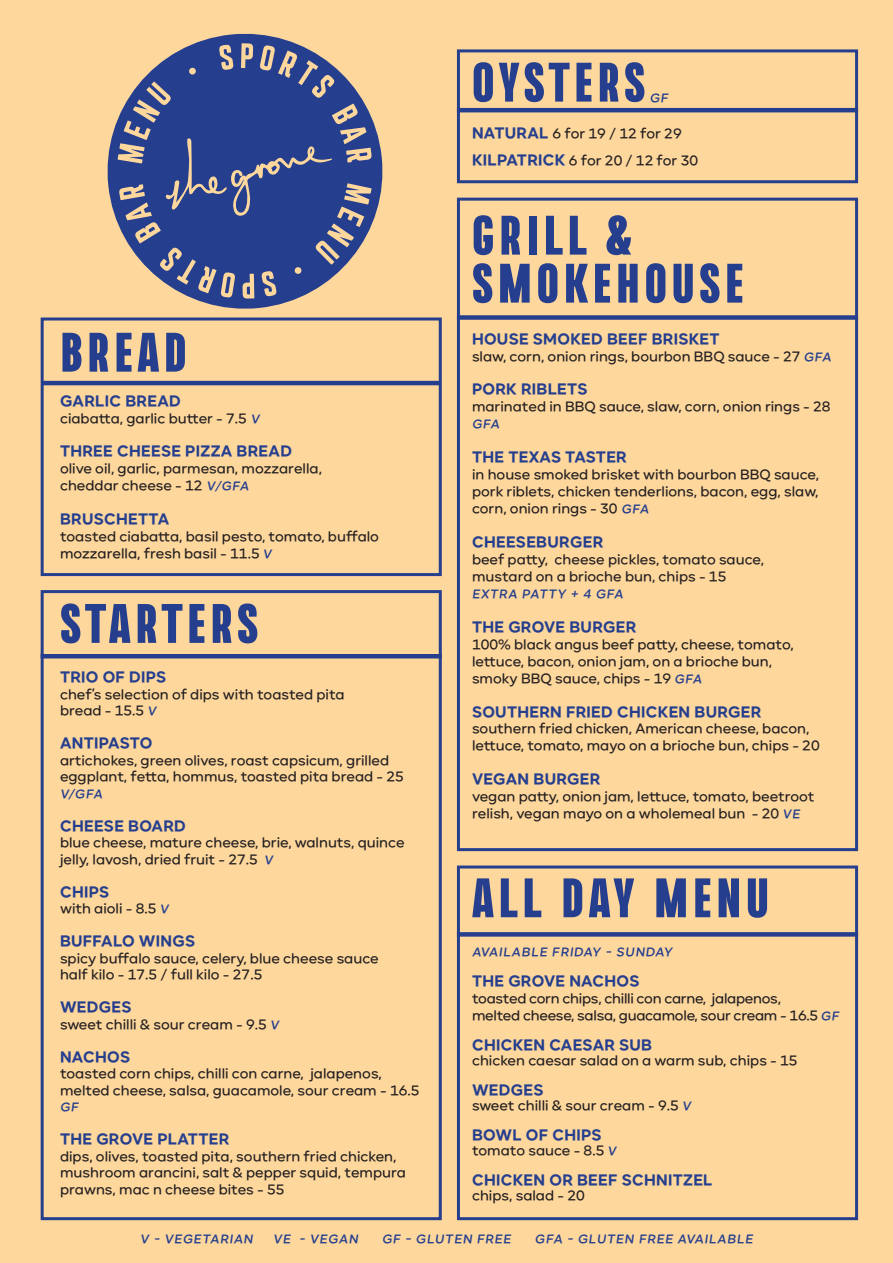
<style>
.page{position:relative;width:893px;height:1263px;background:#fed79d}
.page>*{position:absolute;margin:0;border:0;box-sizing:border-box;transform-origin:0 0}
.t1{font:900 55.5px "Naratif Condensed";letter-spacing:.08em;color:#253f8e}
.t2{font:800 15px "Carmen Sans";letter-spacing:.02em;color:#253f8e}
.t3{font:500 13.5px/17px "Carmen Sans";color:#231f20}
.t4{font:500 13.5px "Carmen Sans";letter-spacing:-.02em;color:#231f20}
.t5{font:600 12px "Carmen Sans";color:#253f8e}
.s1{font-weight:600;font-size:12px;color:#253f8e}
.s2{font-weight:800;font-size:15px;color:#253f8e}
</style>
<div class="page">
<svg style="left:107px;top:33px;width:276px;height:276px;fill:#253f8e"></svg>
<svg style="left:247px;top:287px;width:3px;height:7px"></svg>
<hr style="left:41px;top:381px;width:400px;height:4px;background:#253f8e">
<hr style="left:41px;top:654px;width:401px;height:4px;background:#253f8e">
<div style="left:457px;top:932px;width:401px;height:5px;background:#253f8e"></div>
<div style="left:457px;top:315px;width:401px;height:5px;background:#253f8e"></div>
<hr style="left:457px;top:108px;width:401px;height:4px;background:#253f8e">
<div style="left:41px;top:317px;width:401px;height:259px;border:3px solid #253f8e"></div>
<div style="left:457px;top:49px;width:401px;height:134px;border:3px solid #253f8e"></div>
<div style="left:457px;top:198px;width:401px;height:653px;border:3px solid #253f8e"></div>
<div style="left:41px;top:590px;width:401px;height:630px;border:3px solid #253f8e"></div>
<div style="left:457px;top:865px;width:401px;height:355px;border:3px solid #253f8e"></div>
<p class="t1" style="left:60px;top:320px;width:128px">BREAD</p>
<p class="t2" style="left:60px;top:390px;width:122px">GARLIC BREAD</p>
<p class="t3" style="left:60px;top:409px;width:203px">ciabatta, garlic butter - 7.5 <span class="s1">V</span></p>
<p class="t2" style="left:60px;top:441px;width:233px">THREE CHEESE PIZZA BREAD</p>
<p class="t3" style="left:60px;top:460px;width:264px">olive oil, garlic, parmesan, mozzarella,</p>
<p class="t3" style="left:60px;top:477px;width:193px">cheddar cheese - 12 <span class="s1">V/GFA</span></p>
<p class="t2" style="left:60px;top:509px;width:111px">BRUSCHETTA</p>
<p class="t3" style="left:60px;top:528px;width:320px">toasted ciabatta, basil pesto, tomato, buffalo</p>
<p class="t3" style="left:60px;top:545px;width:215px">mozzarella, fresh basil - 11.5 <span class="s1">V</span></p>
<p class="t1" style="left:60px;top:591px;width:200px">STARTERS</p>
<p class="t2" style="left:60px;top:667px;width:108px">TRIO OF DIPS</p>
<p class="t3" style="left:60px;top:686px;width:286px">chef’s selection of dips with toasted pita</p>
<p class="t3" style="left:60px;top:702px;width:100px">bread - 15.5 <span class="s1">V</span></p>
<p class="t2" style="left:60px;top:733px;width:94px">ANTIPASTO</p>
<p class="t3" style="left:60px;top:752px;width:331px">artichokes, green olives, roast capsicum, grilled</p>
<p class="t3" style="left:60px;top:768px;width:345px">eggplant, fetta, hommus, toasted pita bread - 25</p>
<p class="t5" style="left:60px;top:786px;width:46px">V/GFA</p>
<p class="t2" style="left:60px;top:815px;width:127px">CHEESE BOARD</p>
<p class="t3" style="left:60px;top:834px;width:346px;line-height:16.5px">blue cheese, mature cheese, brie, walnuts, quince jelly, lavosh, dried fruit - 27.5 <span class="s1">V</span></p>
<p class="t2" style="left:60px;top:881px;width:51px">CHIPS</p>
<p class="t3" style="left:60px;top:900px;width:112px">with aioli - 8.5 <span class="s1">V</span></p>
<p class="t2" style="left:60px;top:931px;width:137px">BUFFALO WINGS</p>
<p class="t3" style="left:60px;top:950px;width:320px">spicy buffalo sauce, celery, blue cheese sauce</p>
<p class="t3" style="left:60px;top:966px;width:204px">half kilo - 17.5 / full kilo - 27.5</p>
<p class="t2" style="left:60px;top:997px;width:73px">WEDGES</p>
<p class="t3" style="left:60px;top:1016px;width:222px">sweet chilli &amp; sour cream - 9.5 <span class="s1">V</span></p>
<p class="t2" style="left:60px;top:1046px;width:72px">NACHOS</p>
<p class="t3" style="left:60px;top:1065px;width:323px">toasted corn chips, chilli con carne, jalapenos,</p>
<p class="t3" style="left:60px;top:1082px;width:361px">melted cheese, salsa, guacamole, sour cream - 16.5</p>
<p class="t5" style="left:60px;top:1099px;width:22px">GF</p>
<p class="t2" style="left:60px;top:1129px;width:171px">THE GROVE PLATTER</p>
<p class="t3" style="left:60px;top:1148px;width:347px">dips, olives, toasted pita, southern fried chicken, mushroom arancini, salt &amp; pepper squid, tempura prawns, mac n cheese bites - 55</p>
<p class="t1" style="left:472px;top:50px;width:175px">OYSTERS</p>
<p class="t5" style="left:650px;top:90px;width:22px">GF</p>
<p class="t3" style="left:472px;top:124px;width:211px"><span class="s2">NATURAL</span> 6 for 19 / 12 for 29</p>
<p class="t3" style="left:472px;top:151px;width:228px"><span class="s2">KILPATRICK</span> 6 for 20 / 12 for 30</p>
<p class="t1" style="left:472px;top:203px;width:161px">GRILL &amp;</p>
<p class="t1" style="left:472px;top:251px;width:273px">SMOKEHOUSE</p>
<p class="t2" style="left:472px;top:328px;width:249px">HOUSE SMOKED BEEF BRISKET</p>
<p class="t3" style="left:472px;top:347px;width:363px">slaw, corn, onion rings, bourbon BBQ sauce - 27 <span class="s1">GFA</span></p>
<p class="t2" style="left:472px;top:379px;width:117px">PORK RIBLETS</p>
<p class="t3" style="left:472px;top:398px;width:360px">marinated in BBQ sauce, slaw, corn, onion rings - 28</p>
<p class="t5" style="left:472px;top:416px;width:31px">GFA</p>
<p class="t2" style="left:472px;top:447px;width:156px">THE TEXAS TASTER</p>
<p class="t3" style="left:472px;top:466px;width:349px;text-align:justify">in house smoked brisket with bourbon BBQ sauce, pork riblets, chicken tenderlions, bacon, egg, slaw, corn, onion rings - 30 <span class="s1">GFA</span></p>
<p class="t2" style="left:472px;top:532px;width:133px">CHEESEBURGER</p>
<p class="t3" style="left:472px;top:551px;width:294px">beef patty, cheese pickles, tomato sauce,</p>
<p class="t3" style="left:472px;top:568px;width:256px">mustard on a brioche bun, chips - 15</p>
<p class="t5" style="left:472px;top:586px;width:155px">EXTRA PATTY + 4 GFA</p>
<p class="t2" style="left:472px;top:616px;width:166px">THE GROVE BURGER</p>
<p class="t3" style="left:472px;top:635px;width:323px">100% black angus beef patty, cheese, tomato,</p>
<p class="t3" style="left:472px;top:652px;width:302px">lettuce, bacon, onion jam, on a brioche bun,</p>
<p class="t3" style="left:472px;top:669px;width:233px">smoky BBQ sauce, chips - 19 <span class="s1">GFA</span></p>
<p class="t2" style="left:472px;top:701px;width:291px">SOUTHERN FRIED CHICKEN BURGER</p>
<p class="t3" style="left:472px;top:720px;width:339px">southern fried chicken, American cheese, bacon,</p>
<p class="t3" style="left:472px;top:737px;width:349px">lettuce, tomato, mayo on a brioche bun, chips - 20</p>
<p class="t2" style="left:472px;top:769px;width:130px">VEGAN BURGER</p>
<p class="t3" style="left:472px;top:788px;width:344px">vegan patty, onion jam, lettuce, tomato, beetroot relish, vegan mayo on a wholemeal bun - 20 <span class="s1">VE</span></p>
<p class="t1" style="left:472px;top:866px;width:299px">ALL DAY MENU</p>
<p class="t5" style="left:472px;top:944px;width:204px">AVAILABLE FRIDAY - SUNDAY</p>
<p class="t2" style="left:472px;top:971px;width:169px">THE GROVE NACHOS</p>
<p class="t4" style="left:472px;top:990px;width:310px">toasted corn chips, chilli con carne, jalapenos,</p>
<p class="t4" style="left:472px;top:1007px;width:371px">melted cheese, salsa, guacamole, sour cream - 16.5 <span class="s1">GF</span></p>
<p class="t2" style="left:472px;top:1035px;width:182px">CHICKEN CAESAR SUB</p>
<p class="t3" style="left:472px;top:1052px;width:327px">chicken caesar salad on a warm sub, chips - 15</p>
<p class="t2" style="left:472px;top:1080px;width:73px">WEDGES</p>
<p class="t3" style="left:472px;top:1097px;width:222px">sweet chilli &amp; sour cream - 9.5 <span class="s1">V</span></p>
<p class="t2" style="left:472px;top:1125px;width:131px">BOWL OF CHIPS</p>
<p class="t3" style="left:472px;top:1142px;width:148px">tomato sauce - 8.5 <span class="s1">V</span></p>
<p class="t2" style="left:472px;top:1170px;width:242px">CHICKEN OR BEEF SCHNITZEL</p>
<p class="t3" style="left:472px;top:1187px;width:114px">chips, salad - 20</p>
<p class="t5" style="left:140px;top:1231px;width:116px">V - VEGETARIAN</p>
<p class="t5" style="left:273px;top:1231px;width:89px">VE - VEGAN</p>
<p class="t5" style="left:382px;top:1231px;width:132px">GF - GLUTEN FREE</p>
<p class="t5" style="left:535px;top:1231px;width:221px">GFA - GLUTEN FREE AVAILABLE</p>
</div>
